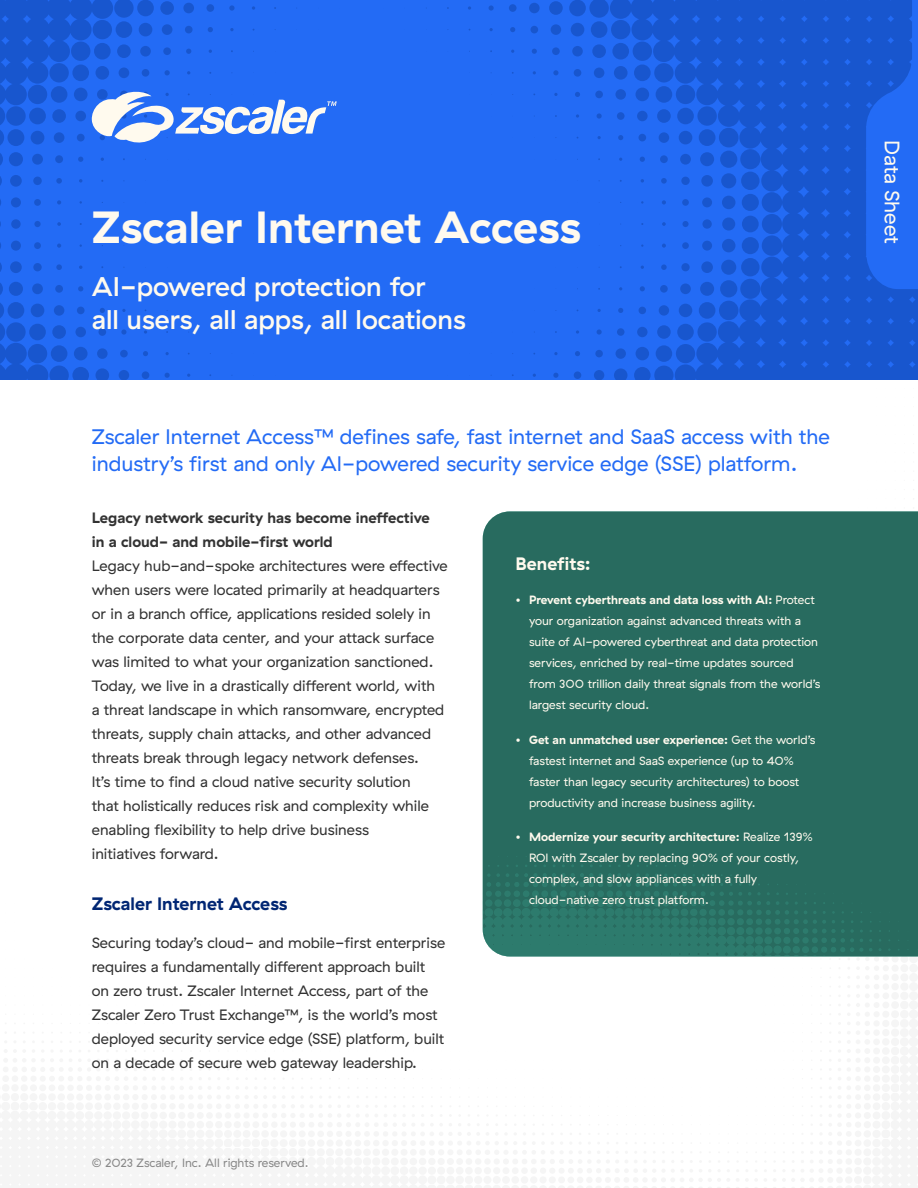
<style>
.page{position:relative;width:918px;height:1188px;background:#fff}
.page>*{position:absolute;margin:0;border:0;box-sizing:border-box;transform-origin:0 0}
.t1{font:700 45px "GT Haptik ZS";color:#fffaee}
.t2{font:500 27px/33px "GT Haptik ZS";color:#fffaee}
.t3{font:21px/27px "GT Haptik ZS";color:#236bf5}
.t4{font:21px "GT Haptik ZS";color:#fffaee}
.t5{font:700 18px "GT Haptik ZS";color:#012673}
.t6{font:700 18px "GT Haptik ZS";color:#fffaee}
.t7{font:15px/24px "GT Haptik ZS";color:#323232}
.t8{font:700 15px/24px "GT Haptik ZS";color:#323232}
.t9{font:12px/21px "GT Haptik ZS";color:#fffaee}
.t10{font:12px "GT Haptik ZS";color:#898989}
.s1{font-weight:700}
</style>
<div class="page">
<svg style="left:0;top:0;width:918px;height:380px;background:#2065ea"></svg>
<svg style="left:866px;top:0;width:52px;height:289px;background:#1f64e9"></svg>
<svg style="left:91px;top:88px;width:246px;height:58px;background:#6898f2"></svg>
<div style="left:483px;top:511px;width:435px;height:234px;background:#286b5f"></div>
<svg style="left:483px;top:745px;width:435px;height:211px;background:#296d61"></svg>
<h1 class="t1" style="left:92px;top:200px;width:491px">Zscaler Internet Access</h1>
<h2 class="t2" style="left:92px;top:270px;width:376px">AI-powered protection for<br>all users, all apps, all locations</h2>
<h3 class="t3" style="left:92px;top:424px;width:740px">Zscaler Internet Access™ defines safe, fast internet and SaaS access with the industry’s first and only AI-powered security service edge (SSE) platform.</h3>
<p class="t8" style="left:92px;top:506px;width:340px">Legacy network security has become ineffective in a cloud- and mobile-first world</p>
<p class="t7" style="left:92px;top:554px;width:358px">Legacy hub-and-spoke architectures were effective when users were located primarily at headquarters or in a branch office, applications resided solely in the corporate data center, and your attack surface was limited to what your organization sanctioned.<br>Today, we live in a drastically different world, with<br>a threat landscape in which ransomware, encrypted threats, supply chain attacks, and other advanced threats break through legacy network defenses.<br>It’s time to find a cloud native security solution<br>that holistically reduces risk and complexity while enabling flexibility to help drive business<br>initiatives forward.</p>
<p class="t5" style="left:92px;top:893px;width:197px">Zscaler Internet Access</p>
<p class="t7" style="left:92px;top:931px;width:355px">Securing today’s cloud- and mobile-first enterprise requires a fundamentally different approach built on zero trust. Zscaler Internet Access, part of the Zscaler Zero Trust Exchange™, is the world’s most deployed security service edge (SSE) platform, built on a decade of secure web gateway leadership.</p>
<p class="t10" style="left:92px;top:1156px;width:218px">© 2023 Zscaler, Inc. All rights reserved.</p>
<p class="t6" style="left:516px;top:552px;width:77px">Benefits:</p>
<p class="t9" style="left:529px;top:589px;width:293px;text-indent:-14px"><span class="s1">• Prevent cyberthreats and data loss with AI:</span> Protect your organization against advanced threats with a suite of AI-powered cyberthreat and data protection services, enriched by real-time updates sourced from 300 trillion daily threat signals from the world’s largest security cloud.</p>
<p class="t9" style="left:529px;top:729px;width:288px;text-indent:-14px"><span class="s1">• Get an unmatched user experience:</span> Get the world’s fastest internet and SaaS experience (up to 40% faster than legacy security architectures) to boost productivity and increase business agility.</p>
<p class="t9" style="left:529px;top:826px;width:285px;text-indent:-14px"><span class="s1">• Modernize your security architecture:</span> Realize 139% ROI with Zscaler by replacing 90% of your costly, complex, and slow appliances with a fully cloud-native zero trust platform.</p>
<h3 class="t4" style="left:904px;top:140px;width:105px;rotate:90deg">Data Sheet</h3>
</div>
